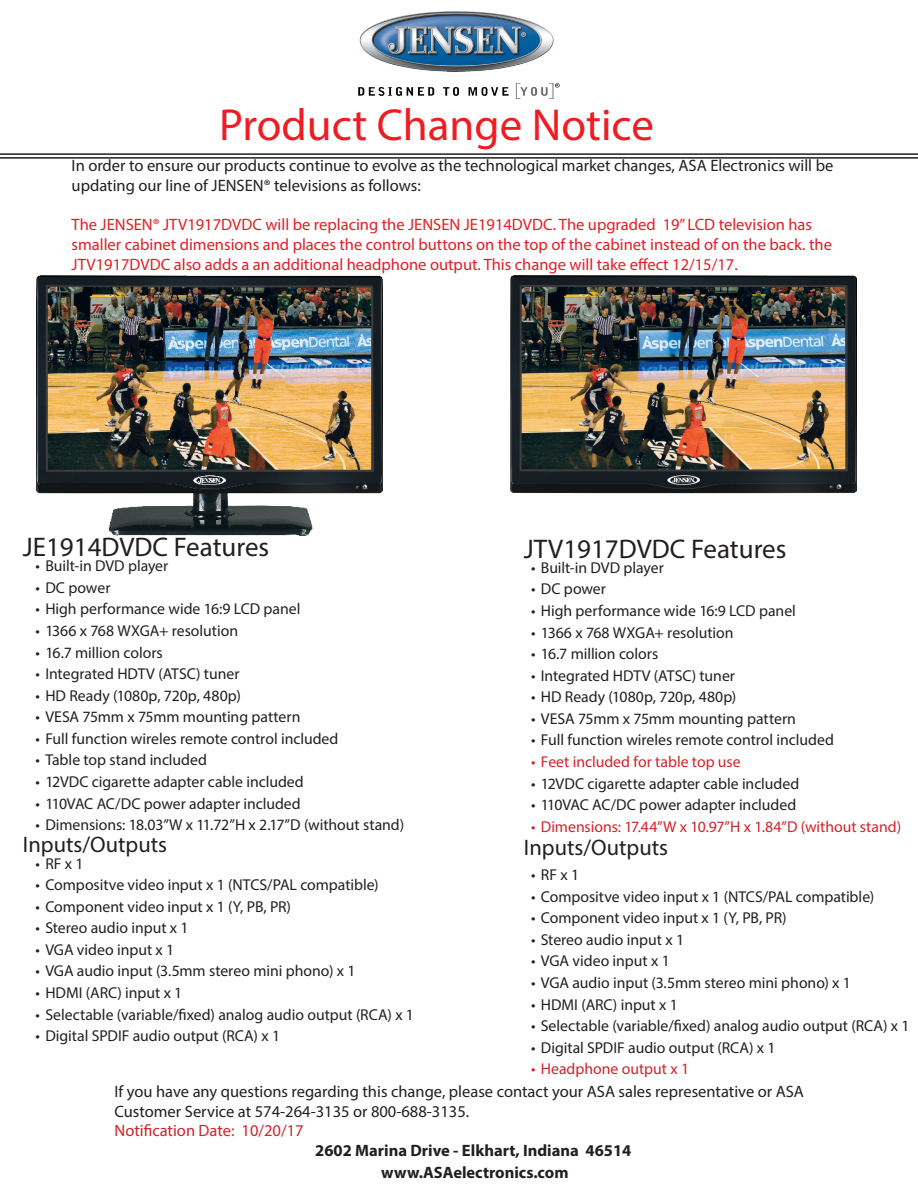
<style>
.page{position:relative;width:918px;height:1188px;background:#fff}
.page>*{position:absolute;margin:0;border:0;box-sizing:border-box;transform-origin:0 0}
.t1{font:45px "Myriad Pro";color:#ee1d23}
.t2{font:27px "Myriad Pro";color:#231f20}
.t3{font:22.5px "Myriad Pro";color:#231f20}
.t4{font:16.5px/19.8px "Myriad Pro";color:#231f20}
.t5{font:16.5px/19.8px "Myriad Pro";color:#e11e25}
.t6{font:700 16.5px "Myriad Pro";color:#231f20}
.t7{font:16.5px "Myriad Pro";color:#d1232a}
.t8{font:15.75px "Myriad Pro";color:#231f20}
.t9{font:15.75px "Myriad Pro";color:#d1232a}
</style>
<div class="page">
<img style="left:358px;top:11px;width:202px;height:88px">
<hr style="left:0;top:153px;width:918px;height:2px;background:#231f20">
<hr style="left:0;top:157px;width:918px;height:2px;background:#231f20">
<img style="left:37px;top:276px;width:346px;height:260px">
<img style="left:510px;top:275px;width:346px;height:219px">
<p class="t1" style="left:219px;top:97px;width:436px">Product Change Notice</p>
<p class="t4" style="left:72px;top:155px;width:763px">In order to ensure our products continue to evolve as the technological market changes, ASA Electronics will be updating our line of JENSEN® televisions as follows:</p>
<p class="t5" style="left:72px;top:215px;width:762px">The JENSEN® JTV1917DVDC will be replacing the JENSEN JE1914DVDC. The upgraded 19” LCD television has smaller cabinet dimensions and places the control buttons on the top of the cabinet instead of on the back. the<br>JTV1917DVDC also adds a an additional headphone output. This change will take effect 12/15/17.</p>
<p class="t2" style="left:23px;top:530px;width:248px">JE1914DVDC Features</p>
<p class="t2" style="left:524px;top:532px;width:264px">JTV1917DVDC Features</p>
<p class="t8" style="left:36px;top:556px;width:134px">• Built-in DVD player</p>
<p class="t8" style="left:36px;top:578px;width:76px">• DC power</p>
<p class="t8" style="left:36px;top:599px;width:266px">• High performance wide 16:9 LCD panel</p>
<p class="t8" style="left:36px;top:621px;width:204px">• 1366 x 768 WXGA+ resolution</p>
<p class="t8" style="left:36px;top:643px;width:129px">• 16.7 million colors</p>
<p class="t8" style="left:36px;top:664px;width:205px">• Integrated HDTV (ATSC) tuner</p>
<p class="t8" style="left:36px;top:686px;width:207px">• HD Ready (1080p, 720p, 480p)</p>
<p class="t8" style="left:36px;top:707px;width:266px">• VESA 75mm x 75mm mounting pattern</p>
<p class="t8" style="left:36px;top:729px;width:304px">• Full function wireles remote control included</p>
<p class="t8" style="left:36px;top:750px;width:173px">• Table top stand included</p>
<p class="t8" style="left:36px;top:772px;width:270px">• 12VDC cigarette adapter cable included</p>
<p class="t8" style="left:36px;top:794px;width:267px">• 110VAC AC/DC power adapter included</p>
<p class="t8" style="left:36px;top:815px;width:370px">• Dimensions: 18.03”W x 11.72”H x 2.17”D (without stand)</p>
<p class="t3" style="left:23px;top:830px;width:146px">Inputs/Outputs</p>
<p class="t8" style="left:36px;top:854px;width:49px">• RF x 1</p>
<p class="t8" style="left:36px;top:875px;width:345px">• Compositve video input x 1 (NTCS/PAL compatible)</p>
<p class="t8" style="left:36px;top:897px;width:257px">• Component video input x 1 (Y, PB, PR)</p>
<p class="t8" style="left:36px;top:918px;width:154px">• Stereo audio input x 1</p>
<p class="t8" style="left:36px;top:940px;width:140px">• VGA video input x 1</p>
<p class="t8" style="left:36px;top:961px;width:321px">• VGA audio input (3.5mm stereo mini phono) x 1</p>
<p class="t8" style="left:36px;top:983px;width:148px">• HDMI (ARC) input x 1</p>
<p class="t8" style="left:36px;top:1005px;width:380px">• Selectable (variable/fixed) analog audio output (RCA) x 1</p>
<p class="t8" style="left:36px;top:1026px;width:246px">• Digital SPDIF audio output (RCA) x 1</p>
<p class="t8" style="left:531px;top:558px;width:134px">• Built-in DVD player</p>
<p class="t8" style="left:531px;top:580px;width:76px">• DC power</p>
<p class="t8" style="left:531px;top:601px;width:266px">• High performance wide 16:9 LCD panel</p>
<p class="t8" style="left:531px;top:623px;width:204px">• 1366 x 768 WXGA+ resolution</p>
<p class="t8" style="left:531px;top:644px;width:129px">• 16.7 million colors</p>
<p class="t8" style="left:531px;top:666px;width:205px">• Integrated HDTV (ATSC) tuner</p>
<p class="t8" style="left:531px;top:687px;width:207px">• HD Ready (1080p, 720p, 480p)</p>
<p class="t8" style="left:531px;top:709px;width:266px">• VESA 75mm x 75mm mounting pattern</p>
<p class="t8" style="left:531px;top:730px;width:304px">• Full function wireles remote control included</p>
<p class="t9" style="left:531px;top:752px;width:211px">• Feet included for table top use</p>
<p class="t8" style="left:531px;top:774px;width:270px">• 12VDC cigarette adapter cable included</p>
<p class="t8" style="left:531px;top:795px;width:267px">• 110VAC AC/DC power adapter included</p>
<p class="t9" style="left:531px;top:817px;width:372px">• Dimensions: 17.44”W x 10.97”H x 1.84”D (without stand)</p>
<p class="t8" style="left:531px;top:865px;width:49px">• RF x 1</p>
<p class="t8" style="left:531px;top:887px;width:345px">• Compositve video input x 1 (NTCS/PAL compatible)</p>
<p class="t8" style="left:531px;top:908px;width:257px">• Component video input x 1 (Y, PB, PR)</p>
<p class="t8" style="left:531px;top:930px;width:154px">• Stereo audio input x 1</p>
<p class="t8" style="left:531px;top:951px;width:140px">• VGA video input x 1</p>
<p class="t8" style="left:531px;top:973px;width:321px">• VGA audio input (3.5mm stereo mini phono) x 1</p>
<p class="t8" style="left:531px;top:995px;width:148px">• HDMI (ARC) input x 1</p>
<p class="t8" style="left:531px;top:1016px;width:380px">• Selectable (variable/fixed) analog audio output (RCA) x 1</p>
<p class="t8" style="left:531px;top:1038px;width:246px">• Digital SPDIF audio output (RCA) x 1</p>
<p class="t9" style="left:531px;top:1059px;width:160px">• Headphone output x 1</p>
<p class="t3" style="left:524px;top:834px;width:146px">Inputs/Outputs</p>
<p class="t4" style="left:114px;top:1081px;width:691px">If you have any questions regarding this change, please contact your ASA sales representative or ASA<br>Customer Service at 574-264-3135 or 800-688-3135.</p>
<p class="t7" style="left:114px;top:1121px;width:191px">Notification Date: 10/20/17</p>
<p class="t6" style="left:315px;top:1140px;width:318px">2602 Marina Drive - Elkhart, Indiana 46514</p>
<p class="t6" style="left:381px;top:1162px;width:189px">www.ASAelectronics.com</p>
</div>
